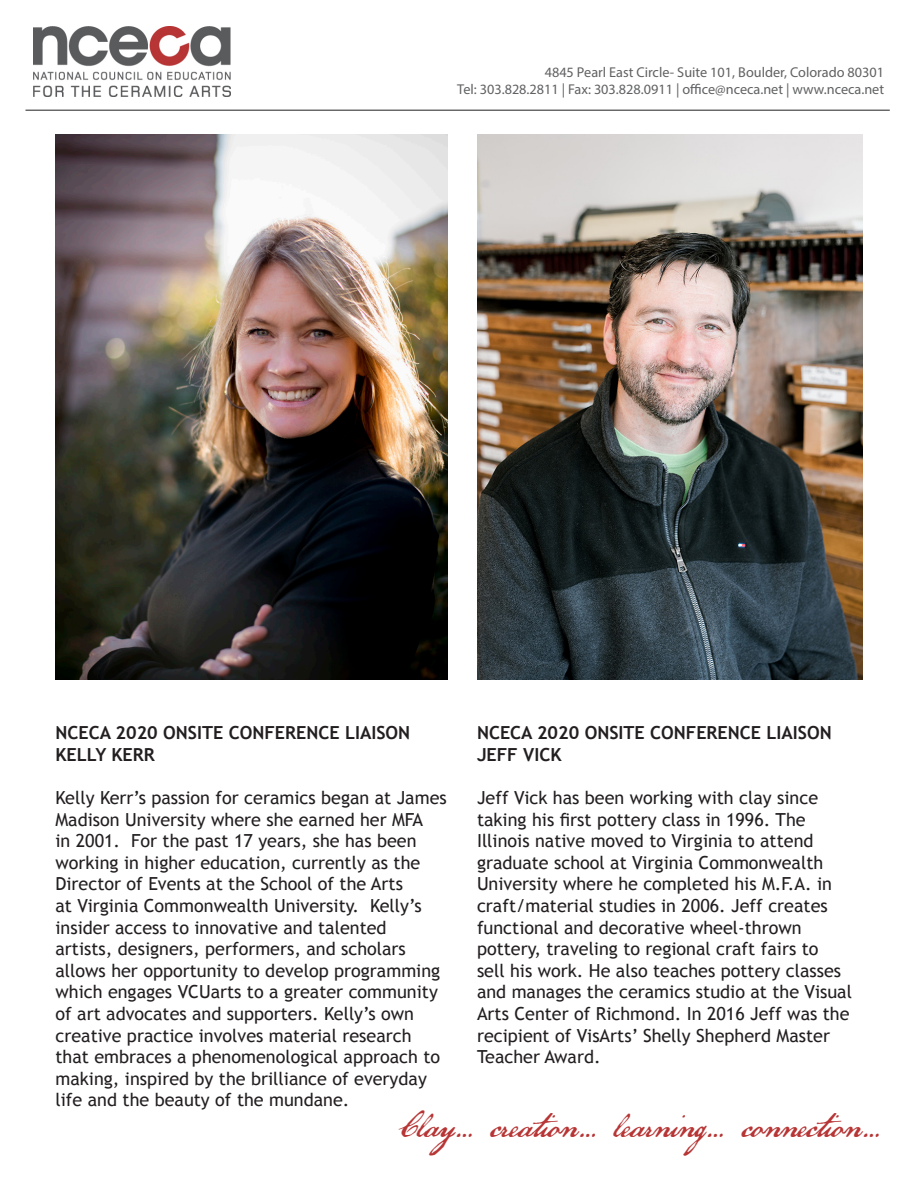
<style>
.page{position:relative;width:918px;height:1188px;background:#fff}
.page>*{position:absolute;margin:0;border:0;box-sizing:border-box;transform-origin:0 0}
.t1{font:21px "US Declaration";color:#b73535}
.t2{font:18px/21.6px "Trebuchet MS";color:#231f20}
.t3{font:700 18px/21.6px "Trebuchet MS";color:#231f20}
.Default{font:14.25px/17.1px "Myriad Pro";color:#606163;text-align:right}
.s1{color:#616163}
</style>
<div class="page">
<img style="left:33px;top:27px;width:197px;height:70px">
<hr style="left:26px;top:110px;width:864px;height:1px;background:#231f20">
<img style="left:56px;top:134px;width:392px;height:546px">
<img style="left:477px;top:134px;width:386px;height:546px">
<p class="Default" style="left:457px;top:63px;width:428px"><span class="s1">4845 Pearl East Circle- Suite 101, Boulder, Colorado 80301<br></span>Tel: 303.828.2811 | Fax: 303.828.0911 | office@nceca.net | www.nceca.net</p>
<p class="t3" style="left:56px;top:722px;width:356px">NCECA 2020 ONSITE CONFERENCE LIAISON<br>KELLY KERR</p>
<p class="t2" style="left:56px;top:787px;width:393px">Kelly Kerr’s passion for ceramics began at James Madison University where she earned her MFA<br>in 2001. For the past 17 years, she has been working in higher education, currently as the Director of Events at the School of the Arts<br>at Virginia Commonwealth University. Kelly’s insider access to innovative and talented artists, designers, performers, and scholars allows her opportunity to develop programming which engages VCUarts to a greater community of art advocates and supporters. Kelly’s own creative practice involves material research that embraces a phenomenological approach to making, inspired by the brilliance of everyday life and the beauty of the mundane.</p>
<p class="t3" style="left:477px;top:722px;width:356px">NCECA 2020 ONSITE CONFERENCE LIAISON<br>JEFF VICK</p>
<p class="t2" style="left:477px;top:787px;width:377px">Jeff Vick has been working with clay since taking his first pottery class in 1996. The Illinois native moved to Virginia to attend graduate school at Virginia Commonwealth University where he completed his M.F.A. in craft/material studies in 2006. Jeff creates functional and decorative wheel-thrown pottery, traveling to regional craft fairs to<br>sell his work. He also teaches pottery classes and manages the ceramics studio at the Visual Arts Center of Richmond. In 2016 Jeff was the recipient of VisArts’ Shelly Shepherd Master Teacher Award.</p>
<p class="t1" style="left:401px;top:1117px;width:482px">Clay… creation… learning… connection…</p>
</div>
